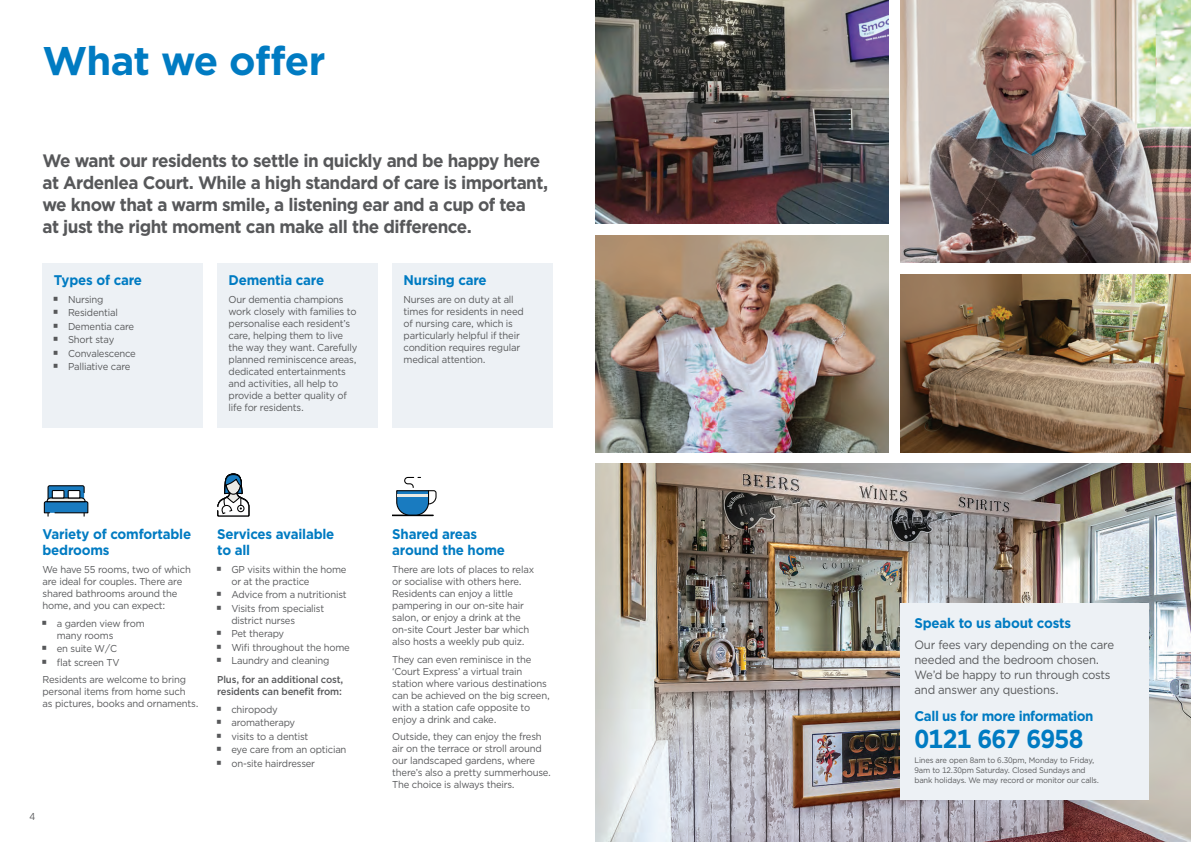
<style>
.page{position:relative;width:1191px;height:842px;background:#fff}
.page>*{position:absolute;margin:0;border:0;box-sizing:border-box;transform-origin:0 0}
.t1{font:700 40px "Gotham";letter-spacing:-.02em;color:#007bc2}
.t2{font:700 26px "Gotham";letter-spacing:-.03em;color:#007bc2;scale:.95 1}
.t3{font:700 18px/22px "Gotham";letter-spacing:-.03em;color:#57585a;scale:.95 1}
.t4{font:700 14px/16px "Gotham";letter-spacing:-.015em;color:#007bc2;scale:.95 1}
.t5{font:12px/15px "Gotham";letter-spacing:-.02em;color:#57585a;scale:.95 1}
.t6{font:10px/12px "Gotham";letter-spacing:-.02em;color:#57585a;scale:.95 1}
.t7{font:500 10px/12px "Gotham";letter-spacing:-.015em;color:#57585a;scale:.95 1}
.t8{font:8px/10px "Gotham";letter-spacing:-.02em;color:#57585a;scale:.95 1}
</style>
<div class="page">
<img style="left:900px;top:0;width:291px;height:263px">
<img style="left:595px;top:0;width:294px;height:224px">
<div style="left:43px;top:263px;width:160px;height:164px;background:#edf1f5"></div>
<div style="left:217px;top:263px;width:161px;height:164px;background:#edf1f5"></div>
<img style="left:595px;top:464px;width:596px;height:378px">
<div style="left:392px;top:263px;width:161px;height:164px;background:#edf1f5"></div>
<img style="left:595px;top:235px;width:294px;height:217px">
<img style="left:900px;top:274px;width:291px;height:179px">
<svg style="left:43px;top:485px;width:46px;height:31px"></svg>
<svg style="left:217px;top:473px;width:33px;height:44px"></svg>
<hr style="left:392px;top:515px;width:41px;height:1px;background:#000001">
<svg style="left:396px;top:476px;width:41px;height:40px"></svg>
<hr style="left:397px;top:494px;width:31px;height:2px;background:#ecebe5">
<div style="left:900px;top:602px;width:248px;height:197px;background:#edf1f5"></div>
<h1 class="t1" style="left:43px;top:34px;width:284px">What we offer</h1>
<h3 class="t3" style="left:43px;top:150px;width:534px">We want our residents to settle in quickly and be happy here at Ardenlea Court. While a high standard of care is important, we know that a warm smile, a listening ear and a cup of tea<br>at just the right moment can make all the difference.</h3>
<h3 class="t4" style="left:54px;top:272px;width:94px">Types of care</h3>
<p class="t6" style="left:68px;top:293px;width:73px;line-height:13.4px">Nursing<br>Residential<br>Dementia care<br>Short stay<br>Convalescence<br>Palliative care</p>
<h3 class="t4" style="left:228px;top:272px;width:102px">Dementia care</h3>
<p class="t6" style="left:228px;top:293px;width:137px">Our dementia champions work closely with families to personalise each resident’s care, helping them to live the way they want. Carefully planned reminiscence areas, dedicated entertainments and activities, all help to provide a better quality of life for residents.</p>
<h3 class="t4" style="left:403px;top:272px;width:89px">Nursing care</h3>
<p class="t6" style="left:403px;top:293px;width:128px">Nurses are on duty at all times for residents in need of nursing care, which is particularly helpful if their condition requires regular medical attention.</p>
<h3 class="t4" style="left:43px;top:526px;width:158px">Variety of comfortable bedrooms</h3>
<p class="t6" style="left:43px;top:563px;width:158px">We have 55 rooms, two of which are ideal for couples. There are shared bathrooms around the home, and you can expect:</p>
<p class="t6" style="left:57px;top:617px;width:94px">a garden view from many rooms</p>
<p class="t6" style="left:57px;top:642px;width:68px;line-height:13.4px">en suite W/C flat screen TV</p>
<p class="t6" style="left:43px;top:673px;width:166px">Residents are welcome to bring personal items from home such<br>as pictures, books and ornaments.</p>
<p class="t6" style="left:29px;top:810px;width:8px">4</p>
<h3 class="t4" style="left:217px;top:526px;width:125px">Services available to all</h3>
<p class="t6" style="left:231px;top:563px;width:123px">GP visits within the home or at the practice</p>
<p class="t6" style="left:231px;top:588px;width:123px;line-height:13.4px">Advice from a nutritionist<br>Visits from specialist</p>
<p class="t6" style="left:231px;top:613px;width:126px;line-height:13.4px">district nurses<br>Pet therapy<br>Wifi throughout the home<br>Laundry and cleaning</p>
<p class="t7" style="left:217px;top:673px;width:134px">Plus, for an additional cost, residents can benefit from:</p>
<p class="t6" style="left:231px;top:702px;width:123px;line-height:13.4px">chiropody<br>aromatherapy<br>visits to a dentist<br>eye care from an optician on-site hairdresser</p>
<h3 class="t4" style="left:392px;top:526px;width:120px">Shared areas around the home</h3>
<p class="t6" style="left:392px;top:563px;width:151px">There are lots of places to relax or socialise with others here.<br>Residents can enjoy a little pampering in our on-site hair salon, or enjoy a drink at the on-site Court Jester bar which also hosts a weekly pub quiz.</p>
<p class="t6" style="left:392px;top:653px;width:167px">They can even reminisce in the ‘Court Express’ a virtual train station where various destinations can be achieved on the big screen, with a station cafe opposite to enjoy a drink and cake.</p>
<p class="t6" style="left:392px;top:731px;width:169px">Outside, they can enjoy the fresh air on the terrace or stroll around our landscaped gardens, where there’s also a pretty summerhouse.<br>The choice is always theirs.</p>
<h3 class="t4" style="left:914px;top:615px;width:166px">Speak to us about costs</h3>
<p class="t5" style="left:914px;top:637px;width:212px">Our fees vary depending on the care needed and the bedroom chosen.<br>We’d be happy to run through costs and answer any questions.</p>
<h3 class="t4" style="left:914px;top:708px;width:190px">Call us for more information</h3>
<h2 class="t2" style="left:914px;top:721px;width:179px">0121 667 6958</h2>
<p class="t8" style="left:914px;top:755px;width:196px">Lines are open 8am to 6.30pm, Monday to Friday,<br>9am to 12.30pm Saturday. Closed Sundays and bank holidays. We may record or monitor our calls.</p>
</div>
